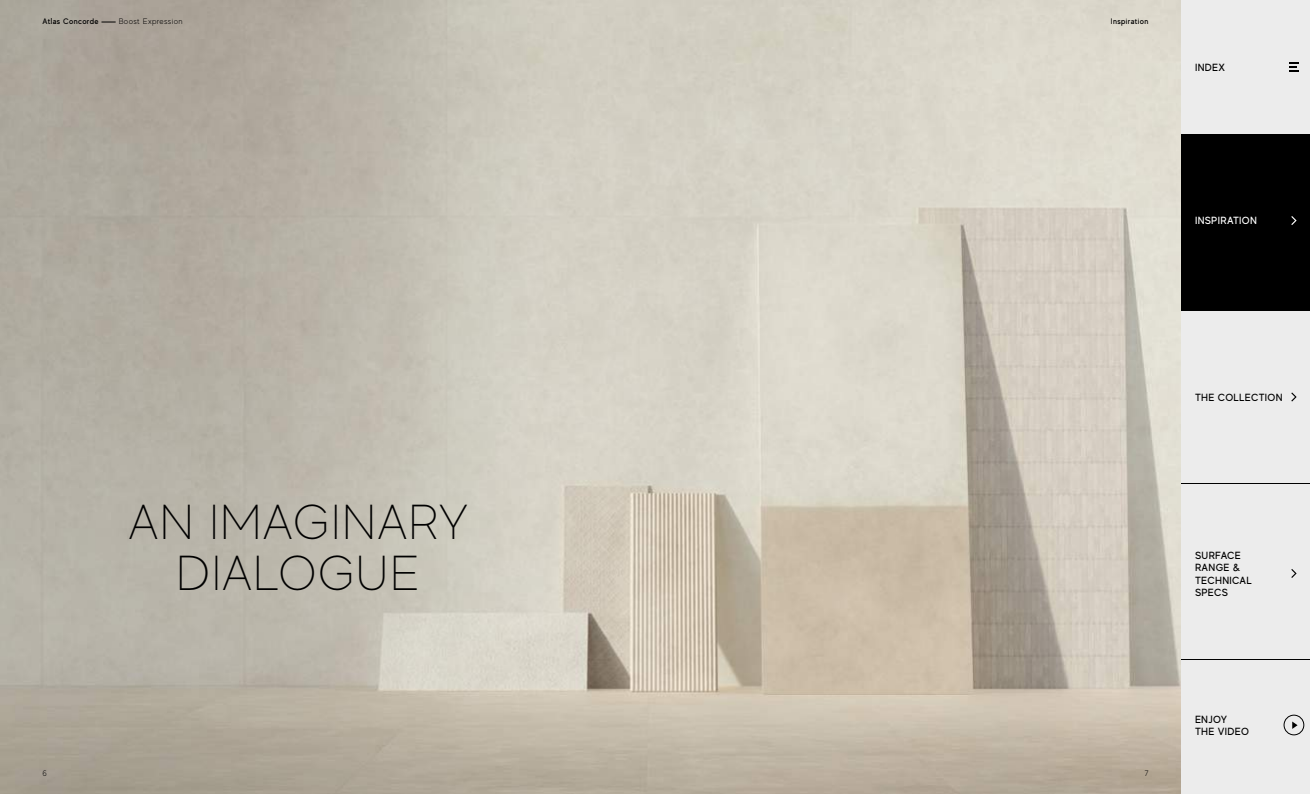
<style>
.page{position:relative;width:1310px;height:794px;background:#fff}
.page>*{position:absolute;margin:0;border:0;box-sizing:border-box;transform-origin:0 0}
.t1{font:100 49px/51px "MADE Evolve Sans";letter-spacing:-.015em;color:#000;text-align:center}
.t2{font:500 10.4px/12.4px "MADE Evolve Sans";letter-spacing:.03em;color:#000}
.t3{font:500 10.4px "MADE Evolve Sans";letter-spacing:.03em;color:#fff}
.t4{font:500 8px "MADE Evolve Sans";letter-spacing:.045em;color:#000}
.t5{font:300 8px "MADE Evolve Sans";letter-spacing:.04em;color:#000}
</style>
<div class="page">
<img style="left:0;top:0;width:1181px;height:794px">
<svg style="left:101px;top:22px;width:15px;height:1px"></svg>
<div style="left:1181px;top:0;width:129px;height:794px;background:#ececec"></div>
<div style="left:1181px;top:134px;width:129px;height:176px;background:#000"></div>
<svg style="left:1289px;top:62px;width:9px;height:9px"></svg>
<svg style="left:1291px;top:569px;width:5px;height:9px"></svg>
<div style="left:1283px;top:714px;width:21px;height:21px;border:1px solid #000;border-radius:50%"></div>
<svg style="left:1292px;top:721px;width:5px;height:8px"></svg>
<svg style="left:1291px;top:216px;width:5px;height:9px"></svg>
<hr style="left:1181px;top:659px;width:129px;height:1px;background:#000">
<hr style="left:1181px;top:310px;width:129px;height:1px;background:#000">
<hr style="left:1181px;top:483px;width:129px;height:1px;background:#000">
<svg style="left:1291px;top:392px;width:5px;height:9px"></svg>
<p class="t4" style="left:43px;top:16px;width:57px">Atlas Concorde</p>
<p class="t5" style="left:119px;top:17px;width:65px">Boost Expression</p>
<p class="t4" style="left:1111px;top:16px;width:39px">Inspiration</p>
<p class="t2" style="left:1195px;top:61px;width:31px">INDEX</p>
<p class="t3" style="left:1195px;top:214px;width:63px">INSPIRATION</p>
<h1 class="t1" style="left:127px;top:496px;width:342px">AN IMAGINARY<br>DIALOGUE</h1>
<p class="t2" style="left:1195px;top:391px;width:89px">THE COLLECTION</p>
<p class="t2" style="left:1195px;top:548px;width:58px">SURFACE<br>RANGE &amp;<br>TECHNICAL<br>SPECS</p>
<p class="t5" style="left:42px;top:768px;width:6px">6</p>
<p class="t5" style="left:1144px;top:768px;width:5px">7</p>
<p class="t2" style="left:1195px;top:712px;width:56px">ENJOY<br>THE VIDEO</p>
</div>
